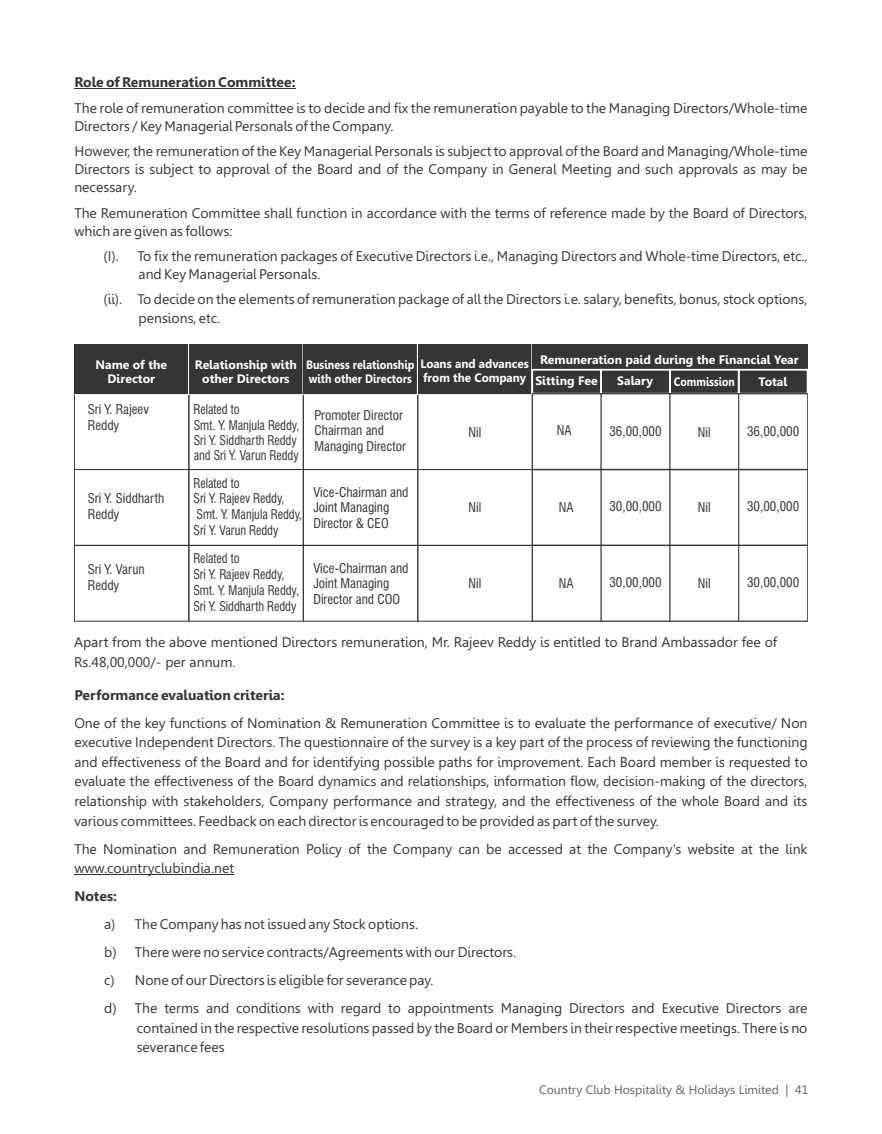
<style>
.page{position:relative;width:882px;height:1134px;background:#fff}
.page>*{position:absolute;margin:0;border:0;box-sizing:border-box;transform-origin:0 0}
.t1{font:14px/19.6px "Gisha";color:#353535}
.t2{font:700 14px "Gisha";color:#353535}
.t3{font:14px "Gisha";color:#333}
.t4{font:condensed 13.12px/15.8px "Swiss 721 BT";color:#353535}
.t5{font:condensed 13.12px/15.8px "Swiss 721 BT";color:#353535;scale:.93 1}
.t6{font:700 12.25px/14.3px "Gisha";color:#fefefe;text-align:center}
.t7{font:12.25px "Gisha";color:#606060}
.t8{font:700 12.25px/14.3px "Gisha";color:#fefefe;scale:.88 1}
.t9{font:700 12.25px/14.3px "Gisha";color:#fefefe;scale:.95 1}
.t10{font:700 12.25px "Gisha";color:#fefefe;scale:.86 1}
</style>
<div class="page">
<div style="left:74px;top:545px;width:115px;height:77px;border:1px solid #353535"></div>
<div style="left:188px;top:545px;width:116px;height:77px;border:1px solid #353535"></div>
<div style="left:303px;top:545px;width:115px;height:77px;border:1px solid #353535"></div>
<div style="left:417px;top:545px;width:116px;height:77px;border:1px solid #353535"></div>
<div style="left:532px;top:545px;width:69px;height:77px;border:1px solid #353535"></div>
<div style="left:601px;top:545px;width:69px;height:77px;border:1px solid #353535"></div>
<div style="left:738px;top:545px;width:70px;height:77px;border:1px solid #353535"></div>
<div style="left:670px;top:545px;width:69px;height:77px;border:1px solid #353535"></div>
<div style="left:74px;top:393px;width:115px;height:77px;border:1px solid #353535"></div>
<div style="left:188px;top:393px;width:116px;height:77px;border:1px solid #353535"></div>
<div style="left:303px;top:393px;width:115px;height:77px;border:1px solid #353535"></div>
<div style="left:417px;top:393px;width:116px;height:77px;border:1px solid #353535"></div>
<div style="left:74px;top:344px;width:115px;height:50px;background:#353535"></div>
<div style="left:188px;top:344px;width:116px;height:51px;border:2px solid #fefefe"></div>
<div style="left:189px;top:344px;width:114px;height:50px;background:#353535"></div>
<div style="left:302px;top:344px;width:117px;height:51px;border:2px solid #fefefe"></div>
<div style="left:303px;top:344px;width:115px;height:50px;background:#353535"></div>
<div style="left:417px;top:344px;width:116px;height:51px;border:2px solid #fefefe"></div>
<div style="left:418px;top:344px;width:114px;height:50px;background:#353535"></div>
<div style="left:532px;top:344px;width:276px;height:50px;background:#353535"></div>
<div style="left:531px;top:369px;width:71px;height:26px;border:2px solid #fefefe"></div>
<div style="left:600px;top:369px;width:71px;height:26px;border:2px solid #fefefe"></div>
<div style="left:738px;top:369px;width:70px;height:26px;border:2px solid #fefefe"></div>
<div style="left:669px;top:369px;width:71px;height:26px;border:2px solid #fefefe"></div>
<div style="left:532px;top:393px;width:69px;height:77px;border:1px solid #353535"></div>
<div style="left:601px;top:393px;width:69px;height:77px;border:1px solid #353535"></div>
<div style="left:738px;top:393px;width:70px;height:77px;border:1px solid #353535"></div>
<div style="left:670px;top:393px;width:69px;height:77px;border:1px solid #353535"></div>
<div style="left:74px;top:469px;width:115px;height:77px;border:1px solid #353535"></div>
<div style="left:188px;top:469px;width:116px;height:77px;border:1px solid #353535"></div>
<div style="left:303px;top:469px;width:115px;height:77px;border:1px solid #353535"></div>
<div style="left:417px;top:469px;width:116px;height:77px;border:1px solid #353535"></div>
<div style="left:532px;top:469px;width:69px;height:77px;border:1px solid #353535"></div>
<div style="left:601px;top:469px;width:69px;height:77px;border:1px solid #353535"></div>
<div style="left:738px;top:469px;width:70px;height:77px;border:1px solid #353535"></div>
<div style="left:670px;top:469px;width:69px;height:77px;border:1px solid #353535"></div>
<hr style="left:74px;top:89px;width:221px;height:1px;background:#353535">
<hr style="left:74px;top:874px;width:160px;height:1px;background:#333">
<p class="t2" style="left:74px;top:77px;width:223px">Role of Remuneration Committee:</p>
<p class="t1" style="left:74px;top:100px;width:735px;line-height:18.2px">The role of remuneration committee is to decide and fix the remuneration payable to the Managing Directors/Whole-time<br>Directors / Key Managerial Personals of the Company.</p>
<p class="t1" style="left:74px;top:143px;width:735px;line-height:18.2px;text-align:justify">However, the remuneration of the Key Managerial Personals is subject to approval of the Board and Managing/Whole-time Directors is subject to approval of the Board and of the Company in General Meeting and such approvals as may be necessary.</p>
<p class="t1" style="left:74px;top:205px;width:735px;line-height:18.2px">The Remuneration Committee shall function in accordance with the terms of reference made by the Board of Directors, which are given as follows:</p>
<p class="t1" style="left:104px;top:248px;width:17px">(I).</p>
<p class="t1" style="left:137px;top:248px;width:672px;line-height:18.2px">To fix the remuneration packages of Executive Directors i.e., Managing Directors and Whole-time Directors, etc., and Key Managerial Personals.</p>
<p class="t1" style="left:139px;top:292px;width:670px;line-height:18.2px;text-indent:-35px">(ii). To decide on the elements of remuneration package of all the Directors i.e. salary, benefits, bonus, stock options, pensions, etc.</p>
<p class="t6" style="left:95px;top:359px;width:73px">Name of the<br>Director</p>
<p class="t4" style="left:88px;top:403px;width:63px">Sri Y. Rajeev<br>Reddy</p>
<p class="t4" style="left:88px;top:492px;width:78px">Sri Y. Siddharth<br>Reddy</p>
<p class="t4" style="left:88px;top:563px;width:58px">Sri Y. Varun<br>Reddy</p>
<p class="t6" style="left:195px;top:359px;width:103px">Relationship with other Directors</p>
<p class="t6" style="left:540px;top:354px;width:260px">Remuneration paid during the Financial Year</p>
<p class="t9" style="left:420px;top:357px;width:116px">Loans and advances from the Company</p>
<p class="t8" style="left:306px;top:359px;width:125px">Business relationship with other Directors</p>
<p class="t4" style="left:314px;top:408px;width:93px">Promoter Director<br>Chairman and<br>Managing Director</p>
<p class="t4" style="left:313px;top:485px;width:97px">Vice-Chairman and<br>Joint Managing<br>Director &amp; CEO</p>
<p class="t4" style="left:313px;top:561px;width:97px">Vice-Chairman and<br>Joint Managing<br>Director and COO</p>
<p class="t6" style="left:617px;top:374px;width:37px">Salary</p>
<p class="t4" style="left:609px;top:424px;width:54px">36,00,000</p>
<p class="t6" style="left:535px;top:374px;width:64px">Sitting Fee</p>
<p class="t4" style="left:557px;top:423px;width:16px">NA</p>
<p class="t6" style="left:759px;top:376px;width:30px">Total</p>
<p class="t4" style="left:747px;top:424px;width:54px">36,00,000</p>
<p class="t10" style="left:674px;top:377px;width:72px">Commission</p>
<p class="t5" style="left:194px;top:403px;width:115px">Related to<br>Smt. Y. Manjula Reddy,<br>Sri Y. Siddharth Reddy and Sri Y. Varun Reddy</p>
<p class="t5" style="left:194px;top:476px;width:118px">Related to<br>Sri Y. Rajeev Reddy,<br>Smt. Y. Manjula Reddy,<br>Sri Y. Varun Reddy</p>
<p class="t5" style="left:193px;top:552px;width:115px">Related to<br>Sri Y. Rajeev Reddy,<br>Smt. Y. Manjula Reddy,<br>Sri Y. Siddharth Reddy</p>
<p class="t4" style="left:469px;top:425px;width:14px">Nil</p>
<p class="t4" style="left:698px;top:425px;width:14px">Nil</p>
<p class="t4" style="left:609px;top:500px;width:54px">30,00,000</p>
<p class="t4" style="left:747px;top:500px;width:54px">30,00,000</p>
<p class="t4" style="left:469px;top:501px;width:14px">Nil</p>
<p class="t4" style="left:559px;top:501px;width:16px">NA</p>
<p class="t4" style="left:698px;top:501px;width:14px">Nil</p>
<p class="t4" style="left:609px;top:576px;width:54px">30,00,000</p>
<p class="t4" style="left:747px;top:576px;width:54px">30,00,000</p>
<p class="t4" style="left:469px;top:577px;width:14px">Nil</p>
<p class="t4" style="left:559px;top:577px;width:16px">NA</p>
<p class="t4" style="left:698px;top:577px;width:14px">Nil</p>
<p class="t1" style="left:74px;top:634px;width:704px">Apart from the above mentioned Directors remuneration, Mr. Rajeev Reddy is entitled to Brand Ambassador fee of<br>Rs.48,00,000/- per annum.</p>
<p class="t2" style="left:74px;top:689px;width:212px">Performance evaluation criteria:</p>
<p class="t1" style="left:74px;top:714px;width:735px;text-align:justify">One of the key functions of Nomination &amp; Remuneration Committee is to evaluate the performance of executive/ Non executive Independent Directors. The questionnaire of the survey is a key part of the process of reviewing the functioning and effectiveness of the Board and for identifying possible paths for improvement. Each Board member is requested to evaluate the effectiveness of the Board dynamics and relationships, information flow, decision-making of the directors, relationship with stakeholders, Company performance and strategy, and the effectiveness of the whole Board and its various committees. Feedback on each director is encouraged to be provided as part of the survey.</p>
<p class="t1" style="left:74px;top:840px;width:735px">The Nomination and Remuneration Policy of the Company can be accessed at the Company's website at the link</p>
<p class="t3" style="left:74px;top:863px;width:161px">www.countryclubindia.net</p>
<p class="t2" style="left:74px;top:891px;width:44px">Notes:</p>
<p class="t1" style="left:104px;top:912px;width:705px;line-height:28px">a) The Company has not issued any Stock options.<br>b) There were no service contracts/Agreements with our Directors.<br>c) None of our Directors is eligible for severance pay.<br>d) The terms and conditions with regard to appointments Managing Directors and Executive Directors are</p>
<p class="t1" style="left:137px;top:1019px;width:672px">contained in the respective resolutions passed by the Board or Members in their respective meetings. There is no severance fees</p>
<p class="t7" style="left:539px;top:1085px;width:271px">Country Club Hospitality &amp; Holidays Limited | 41</p>
</div>
